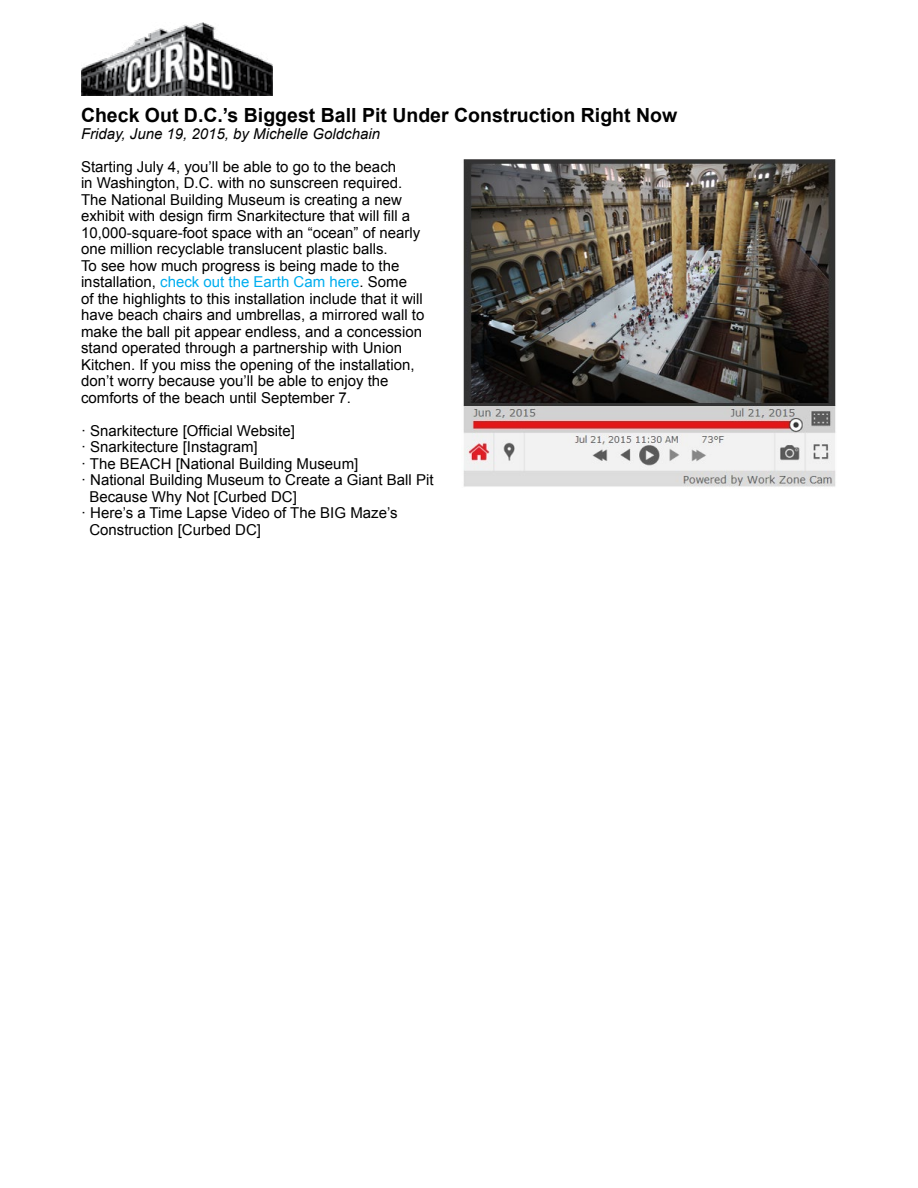
<style>
.page{position:relative;width:918px;height:1188px;background:#fff}
.page>*{position:absolute;margin:0;border:0;box-sizing:border-box;transform-origin:0 0}
.t1{font:700 19.5px "Arial";color:#000}
.t2{font:15px/16.5px "Arial";color:#000}
.t3{font:italic 15px "Arial";color:#000}
.s1{color:#00aeef}
</style>
<div class="page">
<img style="left:463px;top:160px;width:373px;height:327px">
<img style="left:81px;top:22px;width:192px;height:73px">
<h1 class="t1" style="left:81px;top:102px;width:598px">Check Out D.C.’s Biggest Ball Pit Under Construction Right Now</h1>
<p class="t3" style="left:81px;top:124px;width:301px">Friday, June 19, 2015, by Michelle Goldchain</p>
<p class="t2" style="left:81px;top:158px;width:345px">Starting July 4, you’ll be able to go to the beach<br>in Washington, D.C. with no sunscreen required.<br>The National Building Museum is creating a new exhibit with design firm Snarkitecture that will fill a 10,000-square-foot space with an “ocean” of nearly one million recyclable translucent plastic balls.<br>To see how much progress is being made to the installation, <span class="s1">check out the Earth Cam here</span>. Some<br>of the highlights to this installation include that it will have beach chairs and umbrellas, a mirrored wall to make the ball pit appear endless, and a concession stand operated through a partnership with Union Kitchen. If you miss the opening of the installation, don’t worry because you’ll be able to enjoy the comforts of the beach until September 7.</p>
<p class="t2" style="left:81px;top:422px;width:215px">· Snarkitecture [Official Website]</p>
<p class="t2" style="left:81px;top:439px;width:178px">· Snarkitecture [Instagram]</p>
<p class="t2" style="left:81px;top:455px;width:279px">· The BEACH [National Building Museum]</p>
<p class="t2" style="left:81px;top:472px;width:354px">· National Building Museum to Create a Giant Ball Pit</p>
<p class="t2" style="left:89px;top:488px;width:209px">Because Why Not [Curbed DC]</p>
<p class="t2" style="left:81px;top:505px;width:318px">· Here’s a Time Lapse Video of The BIG Maze’s</p>
<p class="t2" style="left:89px;top:521px;width:173px">Construction [Curbed DC]</p>
</div>
